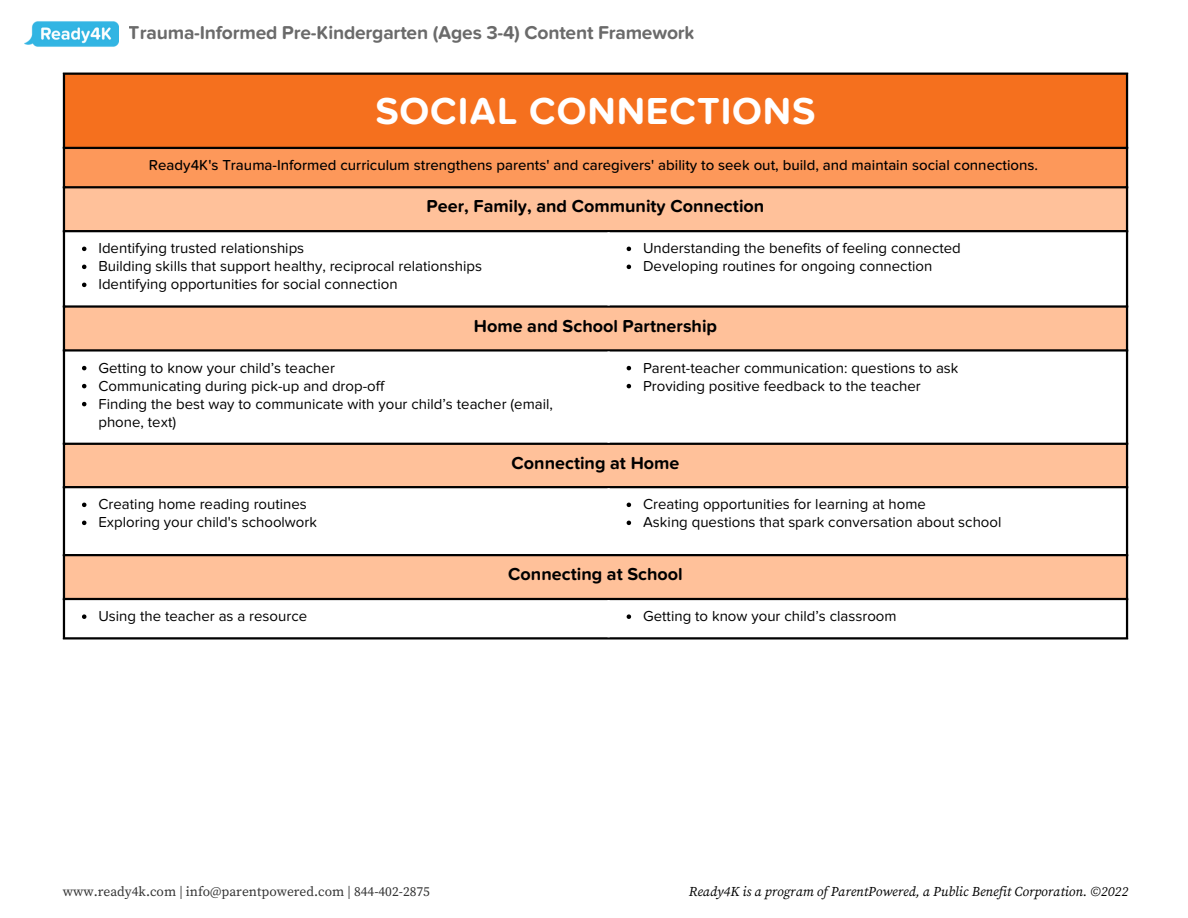
<style>
.page{position:relative;width:1188px;height:918px;background:#fff}
.page>*{position:absolute;margin:0;border:0;box-sizing:border-box;transform-origin:0 0}
.t1{font:700 39px "Proxima Nova Soft";letter-spacing:.02em;color:#fff}
.t2{font:700 19.35px "Proxima Nova Soft";letter-spacing:-.01em;color:#000}
.t3{font:700 18px "Proxima Nova Soft";color:#000}
.t4{font:15px/18px "Proxima Nova Soft";color:#000}
.t5{font:500 15px "Proxima Nova Soft";color:#000}
.t6{font:italic 13.5px "Source Serif Pro";color:#000}
.t7{font:13.5px "Source Serif Pro";color:#000}
</style>
<div class="page">
<img style="left:24px;top:21px;width:95px;height:26px">
<div style="left:64px;top:73px;width:1063px;height:75px;background:#f5701e"></div>
<div style="left:64px;top:148px;width:1063px;height:40px;background:#fd985a"></div>
<svg style="left:65px;top:188px;width:1061px;height:410px"></svg>
<svg style="left:82px;top:247px;width:4px;height:4px"></svg>
<svg style="left:82px;top:265px;width:4px;height:4px"></svg>
<svg style="left:82px;top:283px;width:4px;height:4px"></svg>
<svg style="left:627px;top:247px;width:4px;height:4px"></svg>
<svg style="left:627px;top:265px;width:4px;height:4px"></svg>
<svg style="left:82px;top:366px;width:4px;height:4px"></svg>
<svg style="left:82px;top:384px;width:4px;height:4px"></svg>
<svg style="left:82px;top:402px;width:4px;height:4px"></svg>
<svg style="left:627px;top:366px;width:4px;height:4px"></svg>
<svg style="left:627px;top:384px;width:4px;height:4px"></svg>
<svg style="left:82px;top:503px;width:4px;height:4px"></svg>
<svg style="left:82px;top:521px;width:4px;height:4px"></svg>
<svg style="left:627px;top:503px;width:4px;height:4px"></svg>
<svg style="left:627px;top:521px;width:4px;height:4px"></svg>
<svg style="left:82px;top:614px;width:4px;height:5px"></svg>
<svg style="left:627px;top:614px;width:4px;height:5px"></svg>
<hr style="left:63px;top:75px;width:2px;height:562px;background:#000">
<hr style="left:1126px;top:75px;width:2px;height:562px;background:#000">
<hr style="left:63px;top:73px;width:1065px;height:2px;background:#000">
<hr style="left:63px;top:147px;width:1065px;height:2px;background:#000">
<hr style="left:63px;top:186px;width:1065px;height:2px;background:#000">
<hr style="left:63px;top:230px;width:1065px;height:2px;background:#000">
<hr style="left:63px;top:305px;width:1065px;height:3px;background:#000">
<hr style="left:63px;top:349px;width:1065px;height:3px;background:#000">
<hr style="left:63px;top:443px;width:1065px;height:2px;background:#000">
<hr style="left:63px;top:486px;width:1065px;height:2px;background:#000">
<hr style="left:63px;top:554px;width:1065px;height:2px;background:#000">
<hr style="left:63px;top:598px;width:1065px;height:2px;background:#000">
<hr style="left:63px;top:637px;width:1065px;height:3px;background:#000">
<hr style="left:607px;top:232px;width:3px;height:73px;background:#fff">
<hr style="left:607px;top:352px;width:3px;height:91px;background:#fff">
<hr style="left:607px;top:488px;width:3px;height:66px;background:#fff">
<p class="t2" style="left:129px;top:21px;width:568px">Trauma-Informed Pre-Kindergarten (Ages 3-4) Content Framework</p>
<h1 class="t1" style="left:375px;top:87px;width:442px">SOCIAL CONNECTIONS</h1>
<p class="t5" style="left:149px;top:156px;width:891px">Ready4K's Trauma-Informed curriculum strengthens parents' and caregivers' ability to seek out, build, and maintain social connections.</p>
<p class="t3" style="left:427px;top:195px;width:339px">Peer, Family, and Community Connection</p>
<p class="t4" style="left:98px;top:239px;width:385px">Identifying trusted relationships<br>Building skills that support healthy, reciprocal relationships<br>Identifying opportunities for social connection</p>
<p class="t4" style="left:643px;top:239px;width:319px">Understanding the benefits of feeling connected<br>Developing routines for ongoing connection</p>
<p class="t3" style="left:474px;top:315px;width:245px">Home and School Partnership</p>
<p class="t4" style="left:98px;top:358px;width:456px">Getting to know your child’s teacher<br>Communicating during pick-up and drop-off<br>Finding the best way to communicate with your child’s teacher (email, phone, text)</p>
<p class="t4" style="left:643px;top:358px;width:317px">Parent-teacher communication: questions to ask<br>Providing positive feedback to the teacher</p>
<p class="t3" style="left:512px;top:452px;width:169px">Connecting at Home</p>
<p class="t4" style="left:98px;top:495px;width:220px">Creating home reading routines<br>Exploring your child's schoolwork</p>
<p class="t4" style="left:643px;top:495px;width:360px">Creating opportunities for learning at home<br>Asking questions that spark conversation about school</p>
<p class="t3" style="left:508px;top:563px;width:176px">Connecting at School</p>
<p class="t4" style="left:98px;top:607px;width:210px">Using the teacher as a resource</p>
<p class="t4" style="left:643px;top:607px;width:255px">Getting to know your child’s classroom</p>
<p class="t7" style="left:63px;top:883px;width:369px">www.ready4k.com | info@parentpowered.com | 844-402-2875</p>
<p class="t6" style="left:689px;top:883px;width:441px">Ready4K is a program of ParentPowered, a Public Benefit Corporation. ©2022</p>
</div>
